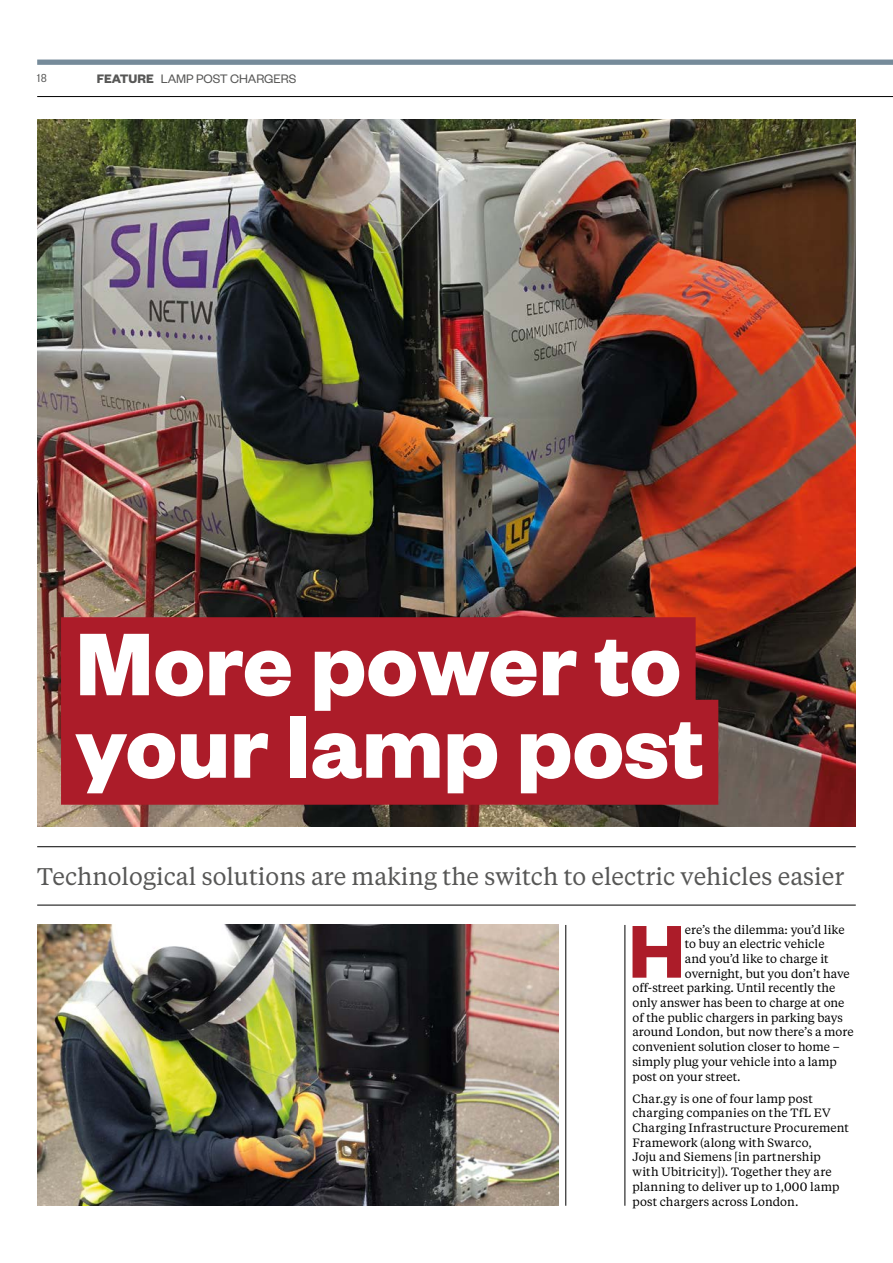
<style>
.page{position:relative;width:893px;height:1263px;background:#fff}
.page>*{position:absolute;margin:0;border:0;box-sizing:border-box;transform-origin:0 0}
._2018_styles_checked_Feature_Feature_Head{font:700 97.5px "Founders Grotesk";color:#fff}
._2018_styles_checked_Feature_Bodycopy_-_d{font:700 82.05px "Founders Grotesk";color:#ac1c29}
._2018_styles_checked_Feature_Standfirst_s{font:24px "Tiempos Text";color:#575756}
.t1{font:13.5px "Founders Grotesk";letter-spacing:-.005em;color:#575756}
.t2{font:12.75px "Founders Grotesk Cond";color:#575756}
._2018_styles_checked_Feature_Bodycopy_-_d-2{font:12px "Tiempos Text";color:#000}
._2018_styles_checked_Feature_Bodycopy{font:12px/14.7px "Tiempos Text";letter-spacing:.015em;color:#000}
.s1{font-weight:700}
</style>
<div class="page">
<hr style="left:37px;top:96px;width:856px;height:1px;background:#000">
<div style="left:37px;top:60px;width:856px;height:5px;background:#768b9a"></div>
<img style="left:37px;top:119px;width:819px;height:707px">
<div style="left:61px;top:617px;width:635px;height:105px;background:#ac1c29"></div>
<div style="left:61px;top:700px;width:657px;height:105px;background:#ac1c29"></div>
<img style="left:37px;top:925px;width:521px;height:280px">
<hr style="left:37px;top:846px;width:819px;height:1px;background:#000">
<hr style="left:37px;top:905px;width:819px;height:1px;background:#000">
<hr style="left:625px;top:925px;width:1px;height:281px;background:#000">
<hr style="left:565px;top:925px;width:1px;height:281px;background:#000">
<p class="t2" style="left:37px;top:71px;width:11px">18</p>
<p class="t1" style="left:97px;top:70px;width:201px"><span class="s1">FEATURE</span> LAMP POST CHARGERS</p>
<h2 class="_2018_styles_checked_Feature_Feature_Head" style="left:75px;top:602px;width:607px">More power to</h2>
<h2 class="_2018_styles_checked_Feature_Feature_Head" style="left:75px;top:684px;width:630px">your lamp post</h2>
<p class="_2018_styles_checked_Feature_Standfirst_s" style="left:37px;top:860px;width:808px">Technological solutions are making the switch to electric vehicles easier</p>
<p class="_2018_styles_checked_Feature_Bodycopy_-_d" style="left:629px;top:899px;width:58px">H</p>
<p class="_2018_styles_checked_Feature_Bodycopy_-_d-2" style="left:685px;top:921px;width:161px">ere’s the dilemma: you’d like</p>
<p class="_2018_styles_checked_Feature_Bodycopy_-_d-2" style="left:685px;top:936px;width:141px">to buy an electric vehicle</p>
<p class="_2018_styles_checked_Feature_Bodycopy_-_d-2" style="left:685px;top:951px;width:145px">and you’d like to charge it</p>
<p class="_2018_styles_checked_Feature_Bodycopy_-_d-2" style="left:685px;top:965px;width:166px">overnight, but you don’t have</p>
<p class="_2018_styles_checked_Feature_Bodycopy_-_d-2" style="left:632px;top:980px;width:204px">off-street parking. Until recently the</p>
<p class="_2018_styles_checked_Feature_Bodycopy_-_d-2" style="left:632px;top:995px;width:213px">only answer has been to charge at one</p>
<p class="_2018_styles_checked_Feature_Bodycopy_-_d-2" style="left:632px;top:1009px;width:212px">of the public chargers in parking bays</p>
<p class="_2018_styles_checked_Feature_Bodycopy_-_d-2" style="left:632px;top:1024px;width:223px">around London, but now there’s a more</p>
<p class="_2018_styles_checked_Feature_Bodycopy_-_d-2" style="left:632px;top:1039px;width:209px">convenient solution closer to home –</p>
<p class="_2018_styles_checked_Feature_Bodycopy_-_d-2" style="left:632px;top:1053px;width:206px">simply plug your vehicle into a lamp</p>
<p class="_2018_styles_checked_Feature_Bodycopy_-_d-2" style="left:632px;top:1068px;width:110px">post on your street.</p>
<p class="_2018_styles_checked_Feature_Bodycopy" style="left:632px;top:1090px;width:218px">Char.gy is one of four lamp post charging companies on the TfL EV Charging Infrastructure Procurement Framework (along with Swarco,<br>Joju and Siemens [in partnership with Ubitricity]). Together they are planning to deliver up to 1,000 lamp post chargers across London.</p>
</div>
